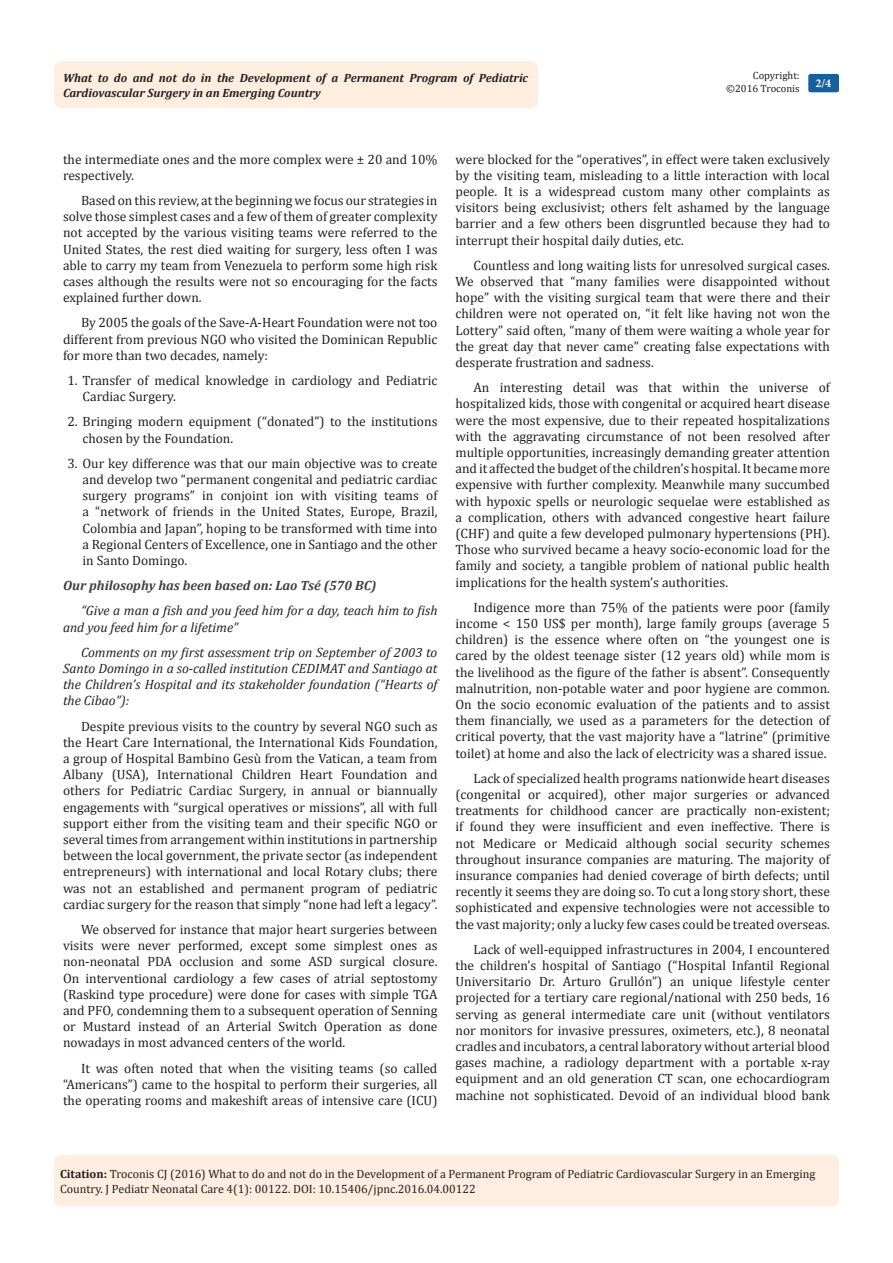
<style>
.page{position:relative;width:893px;height:1263px;background:#fff}
.page>*{position:absolute;margin:0;border:0;box-sizing:border-box;transform-origin:0 0}
.t1{font:13.5px/16.2px "Cambria";color:#231f20;text-align:justify}
.t2{font:italic 13.5px/16.2px "Cambria";color:#231f20}
.List_Paragraph{font:italic 700 13.5px "Cambria";color:#3e3e3f}
.Citation{font:12px/14.4px "Cambria";color:#231f20}
.t3{font:italic 700 12px/14.4px "Cambria";color:#231f20}
.t4{font:700 12px "Minion Pro";color:#fff}
.t5{font:10.5px/12.6px "Cambria";color:#231f20;text-align:right}
.s1{font-weight:700}
</style>
<div class="page">
<div style="left:54px;top:61px;width:484px;height:47px;background:#feeee0;border-radius:8px"></div>
<div style="left:808px;top:74px;width:31px;height:18px;background:#18609d;border-radius:2px"></div>
<div style="left:54px;top:1155px;width:785px;height:51px;background:#feeee0;border-radius:7px"></div>
<p class="t5" style="left:726px;top:69px;width:75px">Copyright: ©2016 Troconis</p>
<p class="t3" style="left:63px;top:70px;width:467px">What to do and not do in the Development of a Permanent Program of Pediatric<br>Cardiovascular Surgery in an Emerging Country</p>
<p class="t4" style="left:815px;top:75px;width:17px">2/4</p>
<p class="t1" style="left:63px;top:151px;width:376px">the intermediate ones and the more complex were ± 20 and 10% respectively.</p>
<p class="t1" style="left:63px;top:192px;width:376px;text-indent:18px">Based on this review, at the beginning we focus our strategies in solve those simplest cases and a few of them of greater complexity not accepted by the various visiting teams were referred to the United States, the rest died waiting for surgery, less often I was able to carry my team from Venezuela to perform some high risk cases although the results were not so encouraging for the facts explained further down.</p>
<p class="t1" style="left:63px;top:315px;width:376px;text-indent:18px">By 2005 the goals of the Save-A-Heart Foundation were not too different from previous NGO who visited the Dominican Republic for more than two decades, namely:</p>
<p class="t1" style="left:82px;top:372px;width:356px;text-indent:-15px">1. Transfer of medical knowledge in cardiology and Pediatric<br>Cardiac Surgery.</p>
<p class="t1" style="left:82px;top:414px;width:356px;text-indent:-15px">2. Bringing modern equipment (“donated”) to the institutions chosen by the Foundation.</p>
<p class="t1" style="left:82px;top:455px;width:356px;text-indent:-15px">3. Our key difference was that our main objective was to create and develop two “permanent congenital and pediatric cardiac surgery programs” in conjoint ion with visiting teams of a “network of friends in the United States, Europe, Brazil, Colombia and Japan”, hoping to be transformed with time into a Regional Centers of Excellence, one in Santiago and the other in Santo Domingo.</p>
<p class="List_Paragraph" style="left:63px;top:576px;width:315px">Our philosophy has been based on: Lao Tsé (570 BC)</p>
<p class="t2" style="left:63px;top:602px;width:376px;text-indent:18px">“Give a man a fish and you feed him for a day, teach him to fish and you feed him for a lifetime”</p>
<p class="t2" style="left:63px;top:643px;width:376px;text-align:justify;text-indent:18px">Comments on my first assessment trip on September of 2003 to Santo Domingo in a so-called institution CEDIMAT and Santiago at the Children’s Hospital and its stakeholder foundation (“Hearts of the Cibao”):</p>
<p class="t1" style="left:63px;top:718px;width:376px;text-indent:18px">Despite previous visits to the country by several NGO such as the Heart Care International, the International Kids Foundation, a group of Hospital Bambino Gesù from the Vatican, a team from Albany (USA), International Children Heart Foundation and others for Pediatric Cardiac Surgery, in annual or biannually engagements with “surgical operatives or missions”, all with full support either from the visiting team and their specific NGO or several times from arrangement within institutions in partnership between the local government, the private sector (as independent entrepreneurs) with international and local Rotary clubs; there was not an established and permanent program of pediatric cardiac surgery for the reason that simply “none had left a legacy”.</p>
<p class="t1" style="left:63px;top:921px;width:376px;text-indent:18px">We observed for instance that major heart surgeries between visits were never performed, except some simplest ones as non-neonatal PDA occlusion and some ASD surgical closure.<br>On interventional cardiology a few cases of atrial septostomy (Raskind type procedure) were done for cases with simple TGA and PFO, condemning them to a subsequent operation of Senning or Mustard instead of an Arterial Switch Operation as done nowadays in most advanced centers of the world.</p>
<p class="t1" style="left:63px;top:1060px;width:376px;text-indent:18px">It was often noted that when the visiting teams (so called “Americans”) came to the hospital to perform their surgeries, all the operating rooms and makeshift areas of intensive care (ICU)</p>
<p class="t1" style="left:455px;top:151px;width:376px">were blocked for the “operatives”, in effect were taken exclusively by the visiting team, misleading to a little interaction with local people. It is a widespread custom many other complaints as visitors being exclusivist; others felt ashamed by the language barrier and a few others been disgruntled because they had to interrupt their hospital daily duties, etc.</p>
<p class="t1" style="left:455px;top:257px;width:376px;text-indent:18px">Countless and long waiting lists for unresolved surgical cases.<br>We observed that “many families were disappointed without hope” with the visiting surgical team that were there and their children were not operated on, “it felt like having not won the Lottery” said often, “many of them were waiting a whole year for the great day that never came” creating false expectations with desperate frustration and sadness.</p>
<p class="t1" style="left:455px;top:379px;width:376px;text-indent:18px">An interesting detail was that within the universe of hospitalized kids, those with congenital or acquired heart disease were the most expensive, due to their repeated hospitalizations with the aggravating circumstance of not been resolved after multiple opportunities, increasingly demanding greater attention and it affected the budget of the children’s hospital. It became more expensive with further complexity. Meanwhile many succumbed with hypoxic spells or neurologic sequelae were established as a complication, others with advanced congestive heart failure (CHF) and quite a few developed pulmonary hypertensions (PH).<br>Those who survived became a heavy socio-economic load for the family and society, a tangible problem of national public health implications for the health system’s authorities.</p>
<p class="t1" style="left:455px;top:599px;width:376px;text-indent:18px">Indigence more than 75% of the patients were poor (family income &lt; 150 US$ per month), large family groups (average 5 children) is the essence where often on “the youngest one is cared by the oldest teenage sister (12 years old) while mom is the livelihood as the figure of the father is absent”. Consequently malnutrition, non-potable water and poor hygiene are common.<br>On the socio economic evaluation of the patients and to assist them financially, we used as a parameters for the detection of critical poverty, that the vast majority have a “latrine” (primitive toilet) at home and also the lack of electricity was a shared issue.</p>
<p class="t1" style="left:455px;top:770px;width:376px;text-indent:18px">Lack of specialized health programs nationwide heart diseases (congenital or acquired), other major surgeries or advanced treatments for childhood cancer are practically non-existent; if found they were insufficient and even ineffective. There is not Medicare or Medicaid although social security schemes throughout insurance companies are maturing. The majority of insurance companies had denied coverage of birth defects; until recently it seems they are doing so. To cut a long story short, these sophisticated and expensive technologies were not accessible to the vast majority; only a lucky few cases could be treated overseas.</p>
<p class="t1" style="left:455px;top:941px;width:376px;text-indent:18px">Lack of well-equipped infrastructures in 2004, I encountered the children’s hospital of Santiago (“Hospital Infantil Regional Universitario Dr. Arturo Grullón”) an unique lifestyle center projected for a tertiary care regional/national with 250 beds, 16 serving as general intermediate care unit (without ventilators nor monitors for invasive pressures, oximeters, etc.), 8 neonatal cradles and incubators, a central laboratory without arterial blood gases machine, a radiology department with a portable x-ray equipment and an old generation CT scan, one echocardiogram machine not sophisticated. Devoid of an individual blood bank</p>
<p class="Citation" style="left:60px;top:1167px;width:757px"><span class="s1">Citation:</span> Troconis CJ (2016) What to do and not do in the Development of a Permanent Program of Pediatric Cardiovascular Surgery in an Emerging<br>Country. J Pediatr Neonatal Care 4(1): 00122. DOI: 10.15406/jpnc.2016.04.00122</p>
</div>
